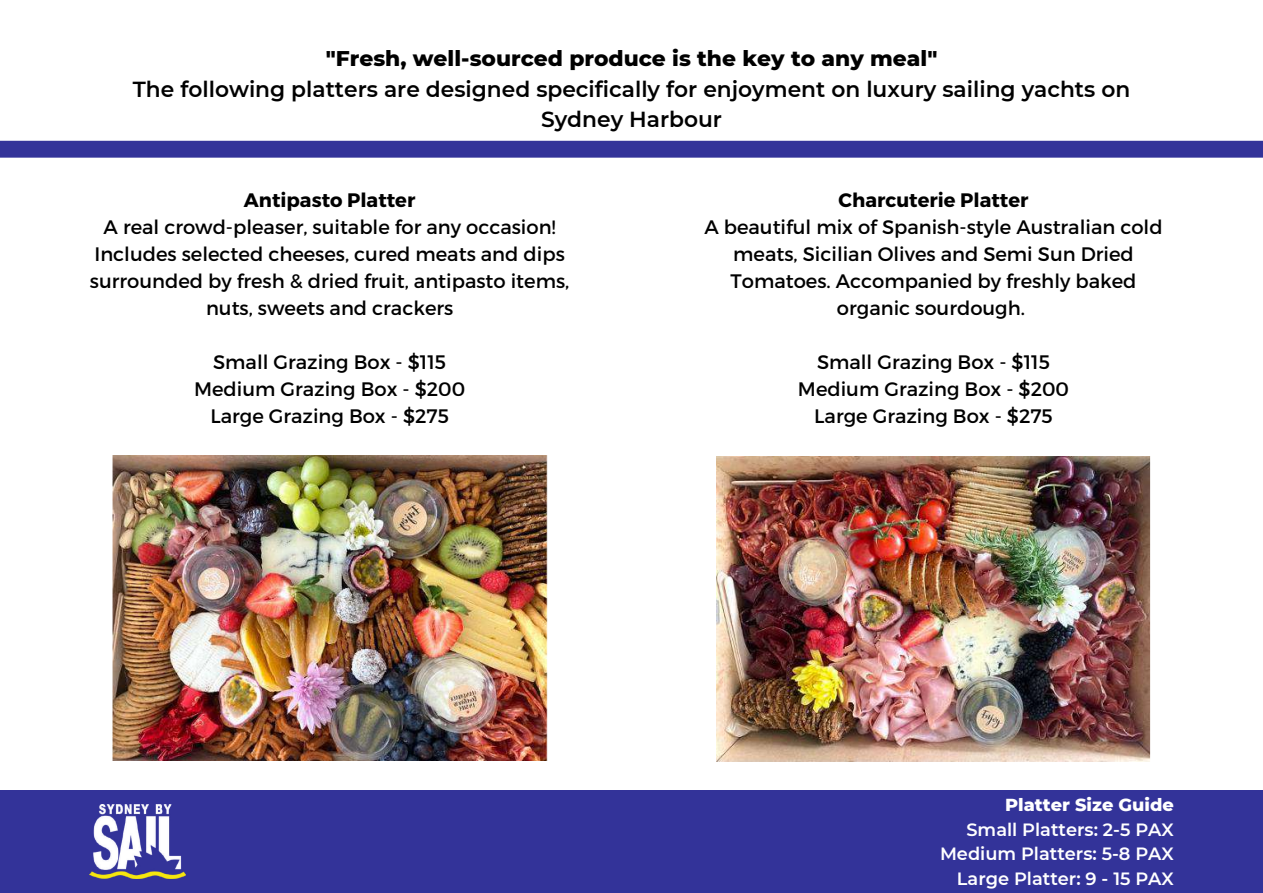
<style>
.page{position:relative;width:1263px;height:893px;background:#fff}
.page>*{position:absolute;margin:0;border:0;box-sizing:border-box;transform-origin:0 0}
.t1{font:600 21.75px/30.4px "Montserrat";color:#000;text-align:center}
.t2{font:800 21.75px "Montserrat";color:#000}
.t3{font:19.5px/27px "Montserrat";color:#000;text-align:center}
.t4{font:700 19.5px "Montserrat";color:#000}
.t5{font:600 17.77px/24.5px "Montserrat";color:#fff;text-align:right}
.t6{font:800 17.77px "Montserrat";color:#fff}
</style>
<div class="page">
<div style="left:0;top:790px;width:1263px;height:103px;background:#339"></div>
<img style="left:89px;top:804px;width:97px;height:75px">
<img style="left:112px;top:456px;width:435px;height:305px">
<img style="left:716px;top:456px;width:435px;height:305px">
<div style="left:0;top:141px;width:1263px;height:17px;background:#339"></div>
<p class="t2" style="left:326px;top:45px;width:613px">"Fresh, well-sourced produce is the key to any meal"</p>
<p class="t1" style="left:133px;top:74px;width:999px">The following platters are designed specifically for enjoyment on luxury sailing yachts on<br>Sydney Harbour</p>
<p class="t4" style="left:244px;top:187px;width:173px">Antipasto Platter</p>
<p class="t3" style="left:90px;top:212px;width:481px">A real crowd-pleaser, suitable for any occasion!<br>Includes selected cheeses, cured meats and dips surrounded by fresh &amp; dried fruit, antipasto items, nuts, sweets and crackers</p>
<p class="t3" style="left:194px;top:347px;width:273px">Small Grazing Box - $115<br>Medium Grazing Box - $200<br>Large Grazing Box - $275</p>
<p class="t4" style="left:839px;top:187px;width:191px">Charcuterie Platter</p>
<p class="t3" style="left:704px;top:212px;width:460px">A beautiful mix of Spanish-style Australian cold meats, Sicilian Olives and Semi Sun Dried Tomatoes. Accompanied by freshly baked organic sourdough.</p>
<p class="t3" style="left:798px;top:347px;width:273px">Small Grazing Box - $115<br>Medium Grazing Box - $200<br>Large Grazing Box - $275</p>
<p class="t6" style="left:1005px;top:794px;width:170px">Platter Size Guide</p>
<p class="t5" style="left:940px;top:817px;width:235px">Small Platters: 2-5 PAX<br>Medium Platters: 5-8 PAX<br>Large Platter: 9 - 15 PAX</p>
</div>
